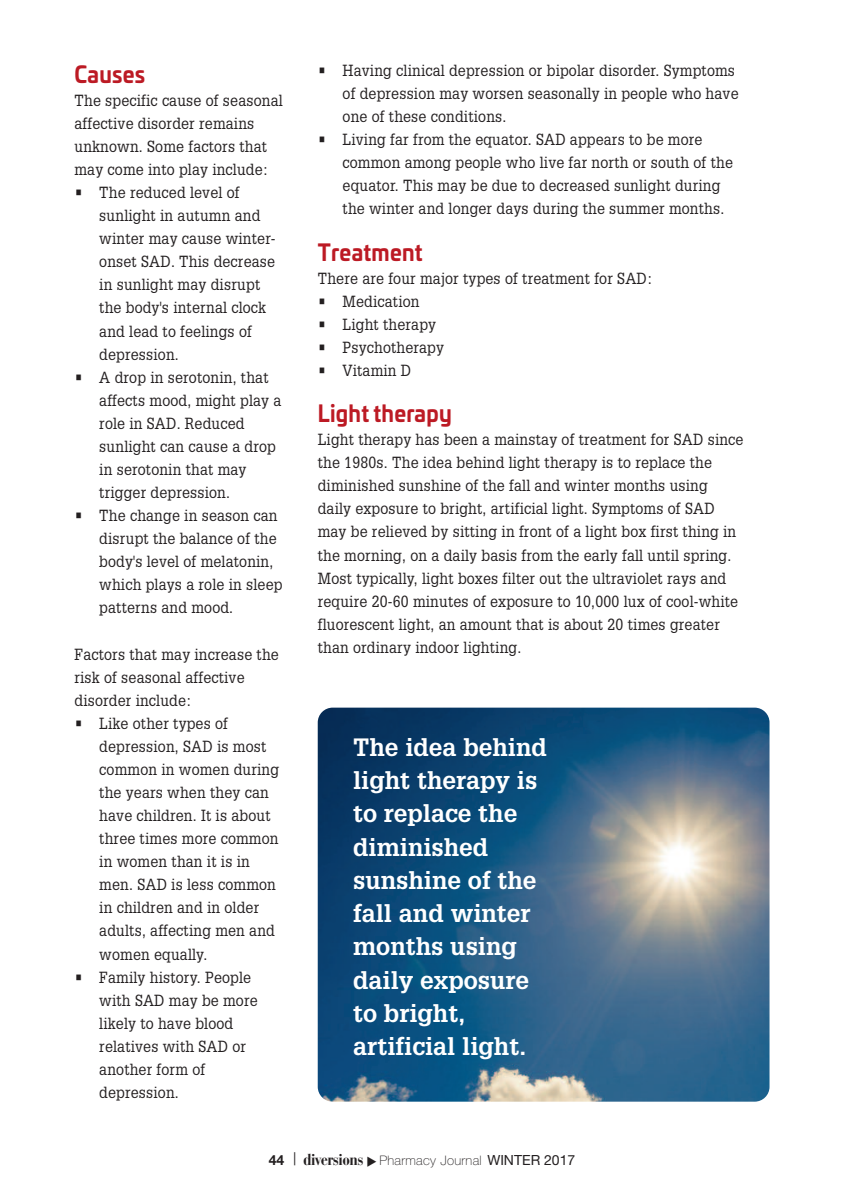
<style>
.page{position:relative;width:844px;height:1191px;background:#fff}
.page>*{position:absolute;margin:0;border:0;box-sizing:border-box;transform-origin:0 0}
.t1{font:700 24.5px/33.2px "Glypha";color:#fff}
.t2{font:700 22.75px "Univia Pro";letter-spacing:.015em;color:#bc1a24;scale:.9 1}
.t3{font:15.75px/23.1px "Glypha";letter-spacing:.015em;color:#231f20;scale:.9 1}
.t4{font:100 13.12px "Helvetica Neue";letter-spacing:.025em;color:#231f20}
.s1{font-weight:700;font-size:14px}
.s2{font-weight:700;font-size:17.5px}
.s3{font-family:"Bauer Bodoni";font-weight:700;font-stretch:condensed;font-size:15.75px}
.s4{font-weight:400;font-size:14px}
</style>
<div class="page">
<img style="left:317px;top:707px;width:452px;height:394px;border-radius:15px">
<h2 class="t2" style="left:74px;top:65px;width:80px">Causes</h2>
<p class="t3" style="left:74px;top:89px;width:233px">The specific cause of seasonal affective disorder remains unknown. Some factors that may come into play include:</p>
<p class="t3" style="left:99px;top:181px;width:197px;text-indent:-25px">• The reduced level of sunlight in autumn and winter may cause winter&shy;onset SAD. This decrease in sunlight may disrupt the body's internal clock and lead to feelings of depression.</p>
<p class="t3" style="left:99px;top:366px;width:204px;text-indent:-25px">• A drop in serotonin, that affects mood, might play a role in SAD. Reduced sunlight can cause a drop in serotonin that may trigger depression.</p>
<p class="t3" style="left:99px;top:504px;width:205px;text-indent:-25px">• The change in season can disrupt the balance of the body's level of melatonin, which plays a role in sleep patterns and mood.</p>
<p class="t3" style="left:74px;top:642px;width:228px">Factors that may increase the risk of seasonal affective disorder include:</p>
<p class="t3" style="left:99px;top:712px;width:201px;text-indent:-25px">• Like other types of depression, SAD is most common in women during the years when they can have children. It is about three times more common in women than it is in men. SAD is less common in children and in older adults, affecting men and women equally.</p>
<p class="t3" style="left:99px;top:965px;width:177px;text-indent:-25px">• Family history. People with SAD may be more likely to have blood relatives with SAD or another form of depression.</p>
<p class="t3" style="left:342px;top:59px;width:441px;text-indent:-25px">• Having clinical depression or bipolar disorder. Symptoms of depression may worsen seasonally in people who have one of these conditions.</p>
<p class="t3" style="left:342px;top:128px;width:435px;text-indent:-25px">• Living far from the equator. SAD appears to be more common among people who live far north or south of the equator. This may be due to decreased sunlight during the winter and longer days during the summer months.</p>
<h2 class="t2" style="left:317px;top:243px;width:118px">Treatment</h2>
<p class="t3" style="left:317px;top:267px;width:373px">There are four major types of treatment for SAD:</p>
<p class="t3" style="left:317px;top:290px;width:115px">• Medication</p>
<p class="t3" style="left:317px;top:313px;width:133px">• Light therapy</p>
<p class="t3" style="left:317px;top:336px;width:142px">• Psychotherapy</p>
<p class="t3" style="left:317px;top:359px;width:105px">• Vitamin D</p>
<h2 class="t2" style="left:317px;top:404px;width:150px">Light therapy</h2>
<p class="t3" style="left:317px;top:428px;width:474px">Light therapy has been a mainstay of treatment for SAD since the 1980s. The idea behind light therapy is to replace the diminished sunshine of the fall and winter months using daily exposure to bright, artificial light. Symptoms of SAD may be relieved by sitting in front of a light box first thing in the morning, on a daily basis from the early fall until spring.<br>Most typically, light boxes filter out the ultraviolet rays and require 20-60 minutes of exposure to 10,000 lux of cool-white fluorescent light, an amount that is about 20 times greater than ordinary indoor lighting.</p>
<h1 class="t1" style="left:353px;top:730px;width:195px">The idea behind light therapy is to replace the diminished sunshine of the fall and winter months using daily exposure to bright, artificial light.</h1>
<p class="t4" style="left:269px;top:1155px;width:308px"><span class="s1">44</span> <span class="s2">|</span> <span class="s3">diversions</span> ◆ Pharmacy Journal <span class="s4">WINTER 2017</span></p>
</div>
